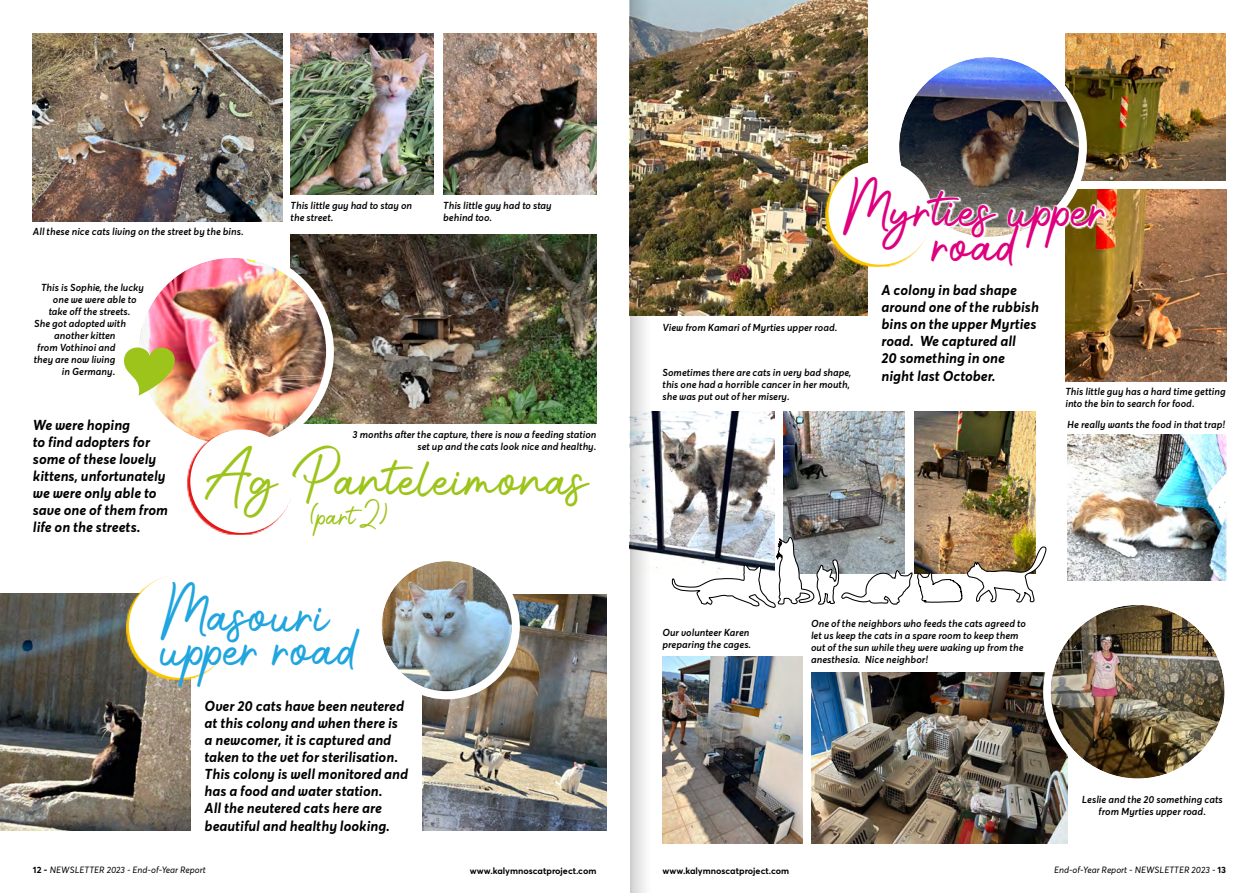
<style>
.page{position:relative;width:1259px;height:893px;background:#fff}
.page>*{position:absolute;margin:0;border:0;box-sizing:border-box;transform-origin:0 0}
.titre_articles{font:34.5px/34.5px "Photoshoot";color:#de007e;text-align:center}
.titre_articles-2{font:34.5px/34.5px "Photoshoot";color:#20a5df}
.titre_articles-3{font:34.5px "Photoshoot";color:#9dc41a}
.titre_articles-4{font:18px "Photoshoot";color:#9dc41a}
.t1{font:italic 700 14.25px/17.1px "Averta";color:#000}
.légendes{font:italic 600 10.05px/12px "Averta";color:#000}
.t2{font:italic 9px "Averta";color:#000}
.t3{font:700 9px "Averta";color:#000}
.s1{font-weight:700;font-style:normal}
</style>
<div class="page">
<img style="left:291px;top:235px;width:305px;height:189px">
<img style="left:443px;top:33px;width:153px;height:162px">
<img style="left:291px;top:33px;width:143px;height:161px">
<img style="left:33px;top:33px;width:250px;height:188px">
<img style="left:139px;top:258px;width:187px;height:187px;border-radius:94px">
<div style="left:131px;top:250px;width:203px;height:203px;border:8px solid #fff;border-radius:50%"></div>
<img style="left:1065px;top:33px;width:160px;height:148px">
<img style="left:1066px;top:189px;width:160px;height:192px">
<img style="left:1067px;top:435px;width:159px;height:146px">
<img style="left:629px;top:411px;width:145px;height:157px">
<img style="left:783px;top:411px;width:122px;height:121px">
<img style="left:914px;top:411px;width:121px;height:121px">
<img style="left:662px;top:657px;width:140px;height:186px">
<img style="left:811px;top:672px;width:256px;height:171px">
<img style="left:629px;top:0;width:238px;height:316px">
<img style="left:899px;top:57px;width:180px;height:180px;border-radius:90px">
<div style="left:891px;top:49px;width:196px;height:196px;border:8px solid #fff;border-radius:50%"></div>
<img style="left:1051px;top:605px;width:173px;height:173px;border-radius:87px">
<div style="left:1043px;top:597px;width:189px;height:189px;border:8px solid #fff;border-radius:50%"></div>
<img style="left:422px;top:594px;width:184px;height:237px">
<img style="left:0;top:593px;width:190px;height:238px">
<img style="left:381px;top:561px;width:131px;height:130px;border-radius:65px">
<div style="left:373px;top:553px;width:147px;height:146px;border:8px solid #fff;border-radius:50%"></div>
<img style="left:825px;top:162px;width:104px;height:105px">
<div style="left:828px;top:161px;width:104px;height:104px;background:#fff;border-radius:50%"></div>
<svg style="left:187px;top:431px;width:104px;height:104px"></svg>
<div style="left:190px;top:429px;width:104px;height:104px;background:#fff;border-radius:50%"></div>
<svg style="left:841px;top:175px;width:265px;height:93px"></svg>
<svg style="left:126px;top:577px;width:102px;height:103px"></svg>
<div style="left:129px;top:574px;width:103px;height:104px;background:#fff;border-radius:50%"></div>
<img style="left:671px;top:532px;width:376px;height:76px">
<img style="left:630px;top:0;width:21px;height:893px">
<svg style="left:131px;top:347px;width:44px;height:48px"></svg>
<p class="légendes" style="left:33px;top:226px;width:212px">All these nice cats living on the street by the bins.</p>
<p class="légendes" style="left:41px;top:282px;width:104px">This is Sophie, the lucky</p>
<p class="légendes" style="left:53px;top:294px;width:85px">one we were able to</p>
<p class="légendes" style="left:49px;top:306px;width:83px">take off the streets.</p>
<p class="légendes" style="left:34px;top:318px;width:93px">She got adopted with</p>
<p class="légendes" style="left:54px;top:330px;width:63px">another kitten</p>
<p class="légendes" style="left:37px;top:342px;width:80px">from Vothinoi and</p>
<p class="légendes" style="left:34px;top:354px;width:83px">they are now living</p>
<p class="légendes" style="left:62px;top:366px;width:55px">in Germany.</p>
<p class="légendes" style="left:291px;top:200px;width:123px">This little guy had to stay on the street.</p>
<p class="légendes" style="left:443px;top:200px;width:110px">This little guy had to stay behind too.</p>
<p class="t1" style="left:33px;top:417px;width:137px">We were hoping<br>to find adopters for some of these lovely kittens, unfortunately we were only able to save one of them from life on the streets.</p>
<p class="légendes" style="left:352px;top:429px;width:245px;text-align:right">3 months after the capture, there is now a feeding station set up and the cats look nice and healthy.</p>
<p class="titre_articles-3" style="left:205px;top:462px;width:384px">Ag Panteleimonas</p>
<p class="titre_articles-4" style="left:311px;top:507px;width:78px">(part2)</p>
<p class="titre_articles-2" style="left:161px;top:601px;width:198px">Masouri upper road</p>
<p class="t1" style="left:205px;top:698px;width:205px">Over 20 cats have been neutered at this colony and when there is a newcomer, it is captured and taken to the vet for sterilisation.<br>This colony is well monitored and has a food and water station.<br>All the neutered cats here are beautiful and healthy looking.</p>
<p class="titre_articles" style="left:843px;top:196px;width:266px">Myrties upper road</p>
<p class="t1" style="left:881px;top:282px;width:159px">A colony in bad shape around one of the rubbish bins on the upper Myrties road. We captured all<br>20 something in one night last October.</p>
<p class="légendes" style="left:662px;top:321px;width:177px">View from Kamari of Myrties upper road.</p>
<p class="légendes" style="left:662px;top:367px;width:191px">Sometimes there are cats in very bad shape, this one had a horrible cancer in her mouth, she was put out of her misery.</p>
<p class="légendes" style="left:1065px;top:386px;width:162px">This little guy has a hard time getting into the bin to search for food.</p>
<p class="légendes" style="left:1067px;top:419px;width:159px">He really wants the food in that trap!</p>
<p class="légendes" style="left:662px;top:627px;width:90px">Our volunteer Karen preparing the cages.</p>
<p class="légendes" style="left:811px;top:618px;width:216px">One of the neighbors who feeds the cats agreed to let us keep the cats in a spare room to keep them out of the sun while they were waking up from the anesthesia. Nice neighbor!</p>
<p class="légendes" style="left:1082px;top:794px;width:142px;text-align:center">Leslie and the 20 something cats from Myrties upper road.</p>
<p class="t2" style="left:33px;top:864px;width:174px"><span class="s1">12 -</span> NEWSLETTER 2023 - End-of-Year Report</p>
<p class="t3" style="left:470px;top:865px;width:128px">www.kalymnoscatproject.com</p>
<p class="t3" style="left:662px;top:865px;width:128px">www.kalymnoscatproject.com</p>
<p class="t2" style="left:1054px;top:864px;width:173px">End-of-Year Report - NEWSLETTER 2023 - <span class="s1">13</span></p>
</div>
